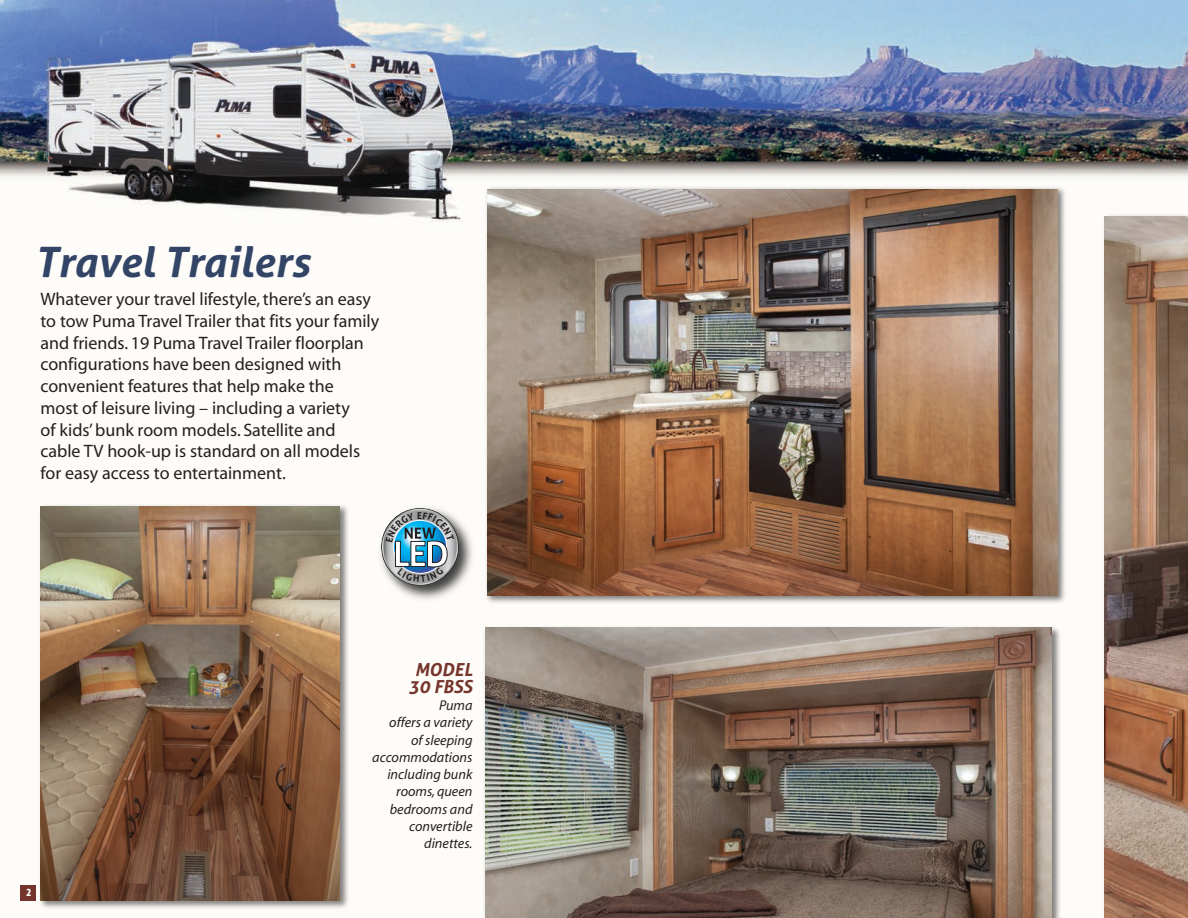
<style>
.page{position:relative;width:1188px;height:918px;background:#fff}
.page>*{position:absolute;margin:0;border:0;box-sizing:border-box;transform-origin:0 0}
.t1{font:italic 700 42px "Aller";color:#334567}
.t2{font:18px/21.8px "Myriad";color:#231f20}
.t3{font:italic 700 18px/17.2px "Aller";color:#75352c;text-align:center}
.t4{font:italic 14.25px/17.2px "Myriad";color:#231f20;text-align:right}
.t5{font:900 condensed 11.1px "Myriad Pro";color:#fff}
</style>
<div class="page">
<img style="left:0;top:0;width:1188px;height:901px">
<img style="left:1099px;top:211px;width:89px;height:707px">
<img style="left:1104px;top:216px;width:84px;height:702px">
<img style="left:482px;top:183px;width:589px;height:425px">
<img style="left:488px;top:189px;width:570px;height:406px">
<img style="left:480px;top:622px;width:585px;height:296px">
<img style="left:485px;top:628px;width:567px;height:290px">
<img style="left:35px;top:501px;width:318px;height:408px">
<img style="left:40px;top:506px;width:300px;height:394px">
<img style="left:375px;top:501px;width:103px;height:104px">
<div style="left:21px;top:885px;width:15px;height:16px;background:#75352c"></div>
<svg style="left:381px;top:508px;width:78px;height:78px"></svg>
<h1 class="t1" style="left:35px;top:236px;width:277px">Travel Trailers</h1>
<p class="t2" style="left:40px;top:290px;width:340px">Whatever your travel lifestyle, there’s an easy to tow Puma Travel Trailer that fits your family and friends. 19 Puma Travel Trailer floorplan configurations have been designed with convenient features that help make the<br>most of leisure living – including a variety<br>of kids’ bunk room models. Satellite and cable TV hook-up is standard on all models for easy access to entertainment.</p>
<p class="t5" style="left:26px;top:888px;width:6px">2</p>
<p class="t3" style="left:408px;top:660px;width:66px">MODEL<br>30 FBSS</p>
<p class="t4" style="left:372px;top:698px;width:102px">Puma<br>offers a variety<br>of sleeping accommodations including bunk rooms, queen bedrooms and convertible dinettes.</p>
</div>
